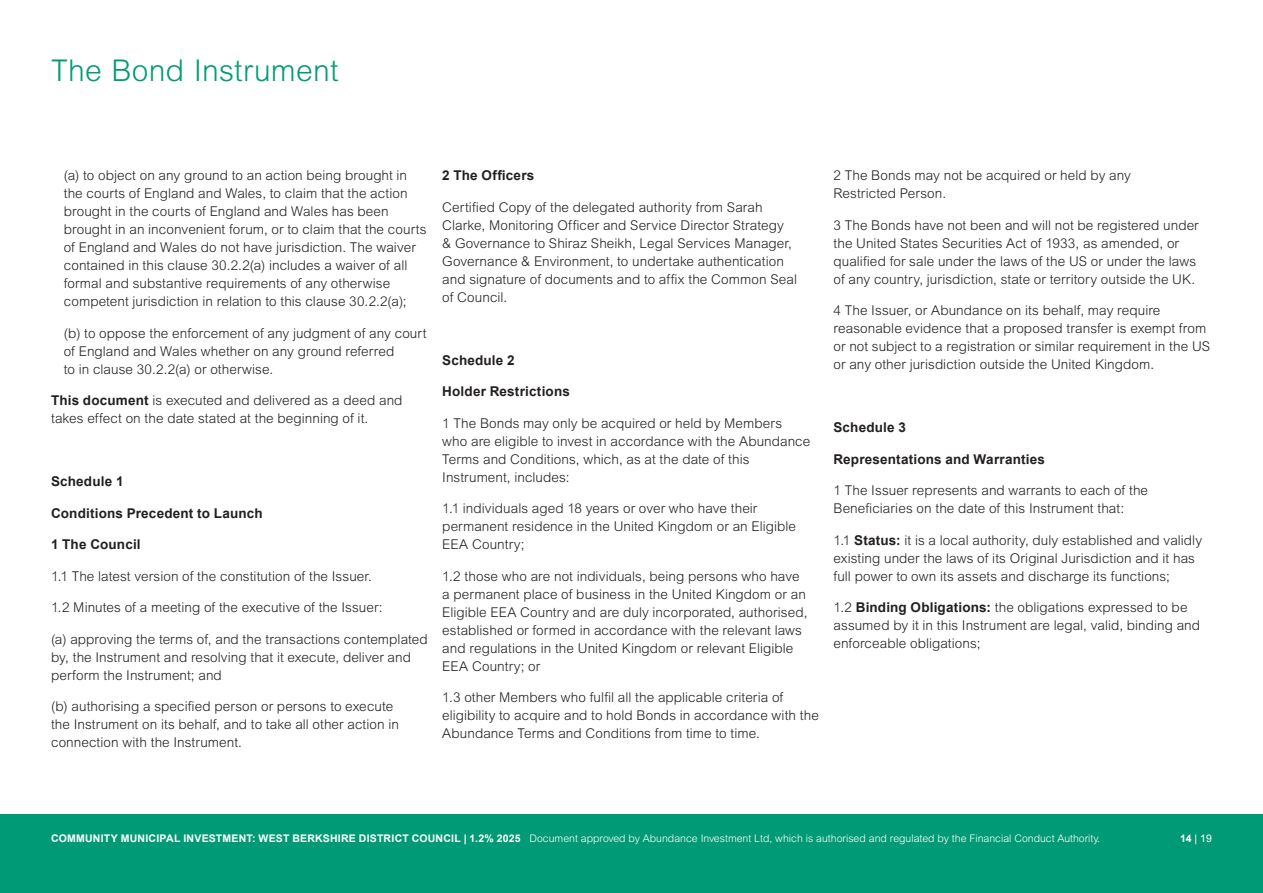
<style>
.page{position:relative;width:1263px;height:893px;background:#fff}
.page>*{position:absolute;margin:0;border:0;box-sizing:border-box;transform-origin:0 0}
.t1{font:300 30px "Arial MT Std";letter-spacing:.01em;color:#009b76}
.Basic{font:300 13.5px/18px "Arial MT Std";letter-spacing:.005em;color:#231f20}
.Basic-2{font:700 13.5px "Arial";letter-spacing:.015em;color:#231f20}
.t2{font:300 10.5px "Arial MT Std";color:#fff}
.t3{font:10.5px "Arial";color:#fff}
.s1{font-family:"Arial";font-weight:700}
.s2{font-weight:700}
</style>
<div class="page">
<div style="left:0;top:814px;width:1263px;height:79px;background:#009b76"></div>
<p class="t1" style="left:51px;top:53px;width:289px">The Bond Instrument</p>
<p class="Basic" style="left:64px;top:166px;width:364px">(a) to object on any ground to an action being brought in the courts of England and Wales, to claim that the action brought in the courts of England and Wales has been brought in an inconvenient forum, or to claim that the courts of England and Wales do not have jurisdiction. The waiver contained in this clause 30.2.2(a) includes a waiver of all formal and substantive requirements of any otherwise competent jurisdiction in relation to this clause 30.2.2(a);</p>
<p class="Basic" style="left:64px;top:324px;width:364px">(b) to oppose the enforcement of any judgment of any court of England and Wales whether on any ground referred<br>to in clause 30.2.2(a) or otherwise.</p>
<p class="Basic" style="left:51px;top:391px;width:353px"><span class="s1">This document</span> is executed and delivered as a deed and takes effect on the date stated at the beginning of it.</p>
<p class="Basic-2" style="left:51px;top:472px;width:74px">Schedule 1</p>
<p class="Basic-2" style="left:51px;top:504px;width:213px">Conditions Precedent to Launch</p>
<p class="Basic-2" style="left:51px;top:535px;width:91px">1 The Council</p>
<p class="Basic" style="left:51px;top:567px;width:323px">1.1 The latest version of the constitution of the Issuer.</p>
<p class="Basic" style="left:51px;top:598px;width:333px">1.2 Minutes of a meeting of the executive of the Issuer:</p>
<p class="Basic" style="left:51px;top:630px;width:378px">(a) approving the terms of, and the transactions contemplated by, the Instrument and resolving that it execute, deliver and perform the Instrument; and</p>
<p class="Basic" style="left:51px;top:697px;width:349px">(b) authorising a specified person or persons to execute the Instrument on its behalf, and to take all other action in connection with the Instrument.</p>
<p class="Basic-2" style="left:442px;top:166px;width:94px">2 The Officers</p>
<p class="Basic" style="left:442px;top:198px;width:356px">Certified Copy of the delegated authority from Sarah Clarke, Monitoring Officer and Service Director Strategy<br>&amp; Governance to Shiraz Sheikh, Legal Services Manager, Governance &amp; Environment, to undertake authentication and signature of documents and to affix the Common Seal of Council.</p>
<p class="Basic-2" style="left:442px;top:351px;width:74px">Schedule 2</p>
<p class="Basic-2" style="left:442px;top:382px;width:129px">Holder Restrictions</p>
<p class="Basic" style="left:442px;top:414px;width:370px">1 The Bonds may only be acquired or held by Members who are eligible to invest in accordance with the Abundance Terms and Conditions, which, as at the date of this Instrument, includes:</p>
<p class="Basic" style="left:442px;top:499px;width:355px">1.1 individuals aged 18 years or over who have their permanent residence in the United Kingdom or an Eligible<br>EEA Country;</p>
<p class="Basic" style="left:442px;top:567px;width:367px">1.2 those who are not individuals, being persons who have a permanent place of business in the United Kingdom or an Eligible EEA Country and are duly incorporated, authorised, established or formed in accordance with the relevant laws and regulations in the United Kingdom or relevant Eligible EEA Country; or</p>
<p class="Basic" style="left:442px;top:688px;width:378px">1.3 other Members who fulfil all the applicable criteria of eligibility to acquire and to hold Bonds in accordance with the<br>Abundance Terms and Conditions from time to time.</p>
<p class="Basic" style="left:833px;top:166px;width:299px">2 The Bonds may not be acquired or held by any<br>Restricted Person.</p>
<p class="Basic" style="left:833px;top:216px;width:367px">3 The Bonds have not been and will not be registered under the United States Securities Act of 1933, as amended, or qualified for sale under the laws of the US or under the laws of any country, jurisdiction, state or territory outside the UK.</p>
<p class="Basic" style="left:833px;top:301px;width:378px">4 The Issuer, or Abundance on its behalf, may require reasonable evidence that a proposed transfer is exempt from or not subject to a registration or similar requirement in the US or any other jurisdiction outside the United Kingdom.</p>
<p class="Basic-2" style="left:833px;top:418px;width:74px">Schedule 3</p>
<p class="Basic-2" style="left:833px;top:450px;width:213px">Representations and Warranties</p>
<p class="Basic" style="left:833px;top:481px;width:316px">1 The Issuer represents and warrants to each of the<br>Beneficiaries on the date of this Instrument that:</p>
<p class="Basic" style="left:833px;top:531px;width:370px">1.1 <span class="s1">Status:</span> it is a local authority, duly established and validly existing under the laws of its Original Jurisdiction and it has full power to own its assets and discharge its functions;</p>
<p class="Basic" style="left:833px;top:598px;width:368px">1.2 <span class="s1">Binding Obligations:</span> the obligations expressed to be assumed by it in this Instrument are legal, valid, binding and enforceable obligations;</p>
<p class="t2" style="left:51px;top:832px;width:1050px"><span class="s1">COMMUNITY MUNICIPAL INVESTMENT: WEST BERKSHIRE DISTRICT COUNCIL | 1.2% 2025</span> Document approved by Abundance Investment Ltd, which is authorised and regulated by the Financial Conduct Authority.</p>
<p class="t3" style="left:1180px;top:831px;width:33px"><span class="s2">14</span> | 19</p>
</div>
